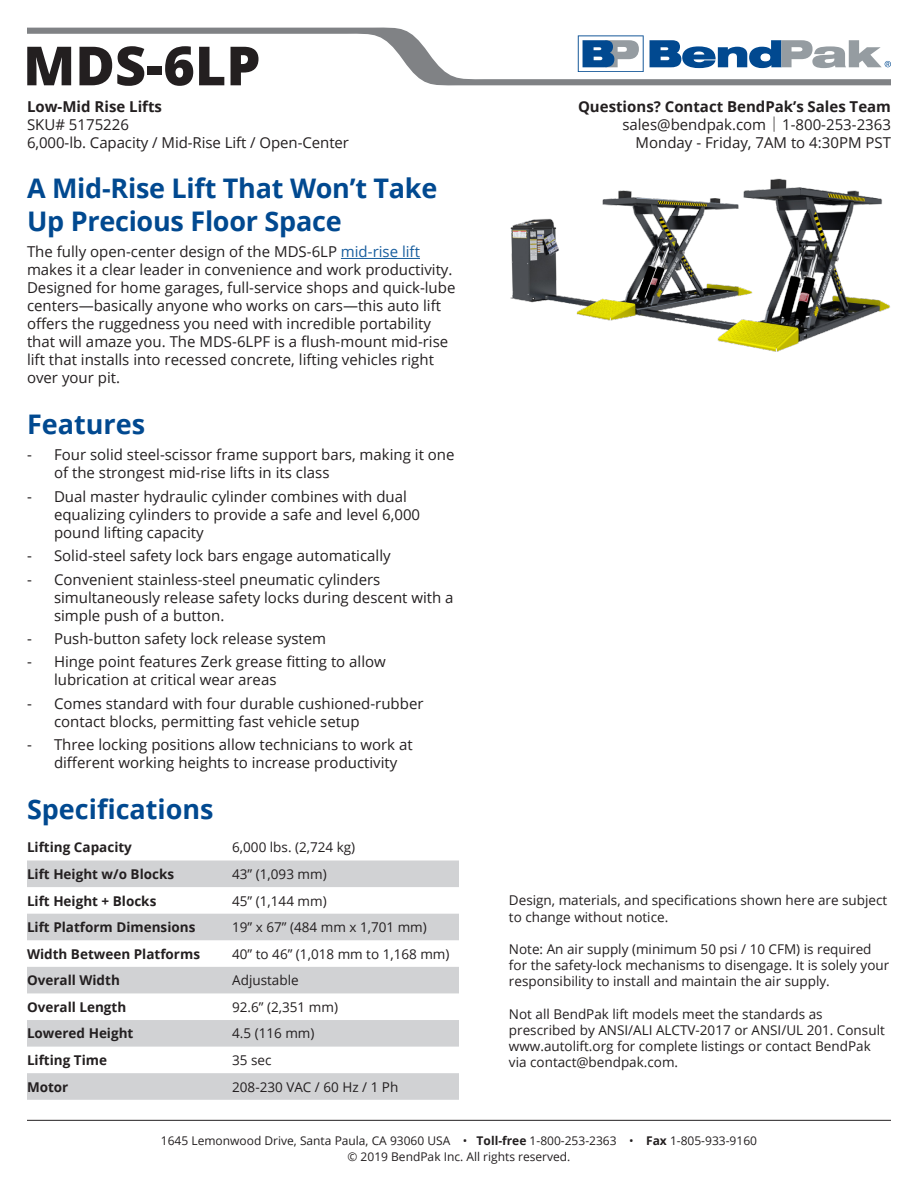
<style>
.page{position:relative;width:918px;height:1188px;background:#fff}
.page>*{position:absolute;margin:0;border:0;box-sizing:border-box;transform-origin:0 0}
.t1{font:800 54px "Open Sans";color:#231f20}
.t2{font:700 27px/32.4px "Open Sans";letter-spacing:-.01em;color:#014990}
.t3{font:15px/18px "Open Sans";color:#231f20}
.t4{font:700 15px "Open Sans";color:#231f20}
.t5{font:13.5px/16.2px "Open Sans";color:#231f20}
.t6{font:700 13.5px "Open Sans";color:#231f20}
.t7{font:12px "Open Sans";color:#231f20}
.s1{color:#175d9e}
.s2{font-weight:300}
.s3{font-weight:700}
</style>
<div class="page">
<img style="left:511px;top:178px;width:379px;height:174px">
<svg style="left:27px;top:27px;width:864px;height:58px"></svg>
<hr style="left:341px;top:258px;width:79px;height:1px;background:#175d9e">
<hr style="left:27px;top:1120px;width:864px;height:1px;background:#231f20">
<svg style="left:27px;top:861px;width:432px;height:239px;fill:#d1d2d4"></svg>
<svg style="left:650px;top:40px;width:241px;height:28px"></svg>
<svg style="left:578px;top:35px;width:66px;height:37px"></svg>
<p class="t1" style="left:23px;top:25px;width:239px">MDS-6LP</p>
<p class="t4" style="left:27px;top:96px;width:137px">Low-Mid Rise Lifts</p>
<p class="t3" style="left:27px;top:115px;width:104px">SKU# 5175226</p>
<p class="t3" style="left:27px;top:133px;width:324px">6,000-lb. Capacity / Mid-Rise Lift / Open-Center</p>
<p class="t2" style="left:27px;top:172px;width:412px">A Mid-Rise Lift That Won’t Take<br>Up Precious Floor Space</p>
<p class="t3" style="left:27px;top:243px;width:430px">The fully open-center design of the MDS-6LP <span class="s1">mid-rise lift </span>makes it a clear leader in convenience and work productivity.<br>Designed for home garages, full-service shops and quick-lube centers—basically anyone who works on cars—this auto lift offers the ruggedness you need with incredible portability that will amaze you. The MDS-6LPF is a flush-mount mid-rise lift that installs into recessed concrete, lifting vehicles right over your pit.</p>
<p class="t2" style="left:27px;top:407px;width:120px">Features</p>
<p class="t3" style="left:54px;top:446px;width:402px;text-indent:-27px">- Four solid steel-scissor frame support bars, making it one of the strongest mid-rise lifts in its class</p>
<p class="t3" style="left:54px;top:487px;width:368px;text-indent:-27px">- Dual master hydraulic cylinder combines with dual equalizing cylinders to provide a safe and level 6,000 pound lifting capacity</p>
<p class="t3" style="left:27px;top:546px;width:365px">- Solid-steel safety lock bars engage automatically</p>
<p class="t3" style="left:54px;top:570px;width:401px;text-indent:-27px">- Convenient stainless-steel pneumatic cylinders simultaneously release safety locks during descent with a simple push of a button.</p>
<p class="t3" style="left:27px;top:629px;width:301px">- Push-button safety lock release system</p>
<p class="t3" style="left:54px;top:653px;width:333px;text-indent:-27px">- Hinge point features Zerk grease fitting to allow lubrication at critical wear areas</p>
<p class="t3" style="left:54px;top:694px;width:371px;text-indent:-27px">- Comes standard with four durable cushioned-rubber contact blocks, permitting fast vehicle setup</p>
<p class="t3" style="left:54px;top:735px;width:360px;text-indent:-27px">- Three locking positions allow technicians to work at different working heights to increase productivity</p>
<p class="t2" style="left:27px;top:792px;width:188px">Specifications</p>
<p class="t6" style="left:27px;top:838px;width:107px">Lifting Capacity</p>
<p class="t5" style="left:232px;top:839px;width:125px">6,000 lbs. (2,724 kg)</p>
<p class="t6" style="left:27px;top:865px;width:149px">Lift Height w/o Blocks</p>
<p class="t5" style="left:232px;top:866px;width:96px">43” (1,093 mm)</p>
<p class="t6" style="left:27px;top:891px;width:131px">Lift Height + Blocks</p>
<p class="t5" style="left:232px;top:892px;width:96px">45” (1,144 mm)</p>
<p class="t6" style="left:27px;top:918px;width:170px">Lift Platform Dimensions</p>
<p class="t5" style="left:232px;top:919px;width:196px">19” x 67” (484 mm x 1,701 mm)</p>
<p class="t6" style="left:27px;top:944px;width:175px">Width Between Platforms</p>
<p class="t5" style="left:232px;top:945px;width:219px">40” to 46” (1,018 mm to 1,168 mm)</p>
<p class="t6" style="left:27px;top:971px;width:94px">Overall Width</p>
<p class="t5" style="left:232px;top:972px;width:68px">Adjustable</p>
<p class="t6" style="left:27px;top:997px;width:101px">Overall Length</p>
<p class="t5" style="left:232px;top:999px;width:107px">92.6” (2,351 mm)</p>
<p class="t6" style="left:27px;top:1024px;width:108px">Lowered Height</p>
<p class="t5" style="left:232px;top:1025px;width:84px">4.5 (116 mm)</p>
<p class="t6" style="left:27px;top:1051px;width:82px">Lifting Time</p>
<p class="t5" style="left:232px;top:1052px;width:41px">35 sec</p>
<p class="t6" style="left:27px;top:1077px;width:43px">Motor</p>
<p class="t5" style="left:232px;top:1078px;width:168px">208-230 VAC / 60 Hz / 1 Ph</p>
<p class="t4" style="left:578px;top:96px;width:314px">Questions? Contact BendPak’s Sales Team</p>
<p class="t3" style="left:622px;top:115px;width:270px">sales@bendpak.com <span class="s2">|</span> 1-800-253-2363</p>
<p class="t3" style="left:636px;top:133px;width:257px">Monday - Friday, 7AM to 4:30PM PST</p>
<p class="t5" style="left:509px;top:892px;width:380px">Design, materials, and specifications shown here are subject to change without notice.</p>
<p class="t5" style="left:509px;top:941px;width:382px">Note: An air supply (minimum 50 psi / 10 CFM) is required for the safety-lock mechanisms to disengage. It is solely your responsibility to install and maintain the air supply.</p>
<p class="t5" style="left:509px;top:1005px;width:377px">Not all BendPak lift models meet the standards as prescribed by ANSI/ALI ALCTV-2017 or ANSI/UL 201. Consult www.autolift.org for complete listings or contact BendPak via contact@bendpak.com.</p>
<p class="t7" style="left:161px;top:1133px;width:598px">1645 Lemonwood Drive, Santa Paula, CA 93060 USA • <span class="s3">Toll-free</span> 1-800-253-2363 • <span class="s3">Fax</span> 1-805-933-9160</p>
<p class="t7" style="left:348px;top:1148px;width:224px">© 2019 BendPak Inc. All rights reserved.</p>
</div>
